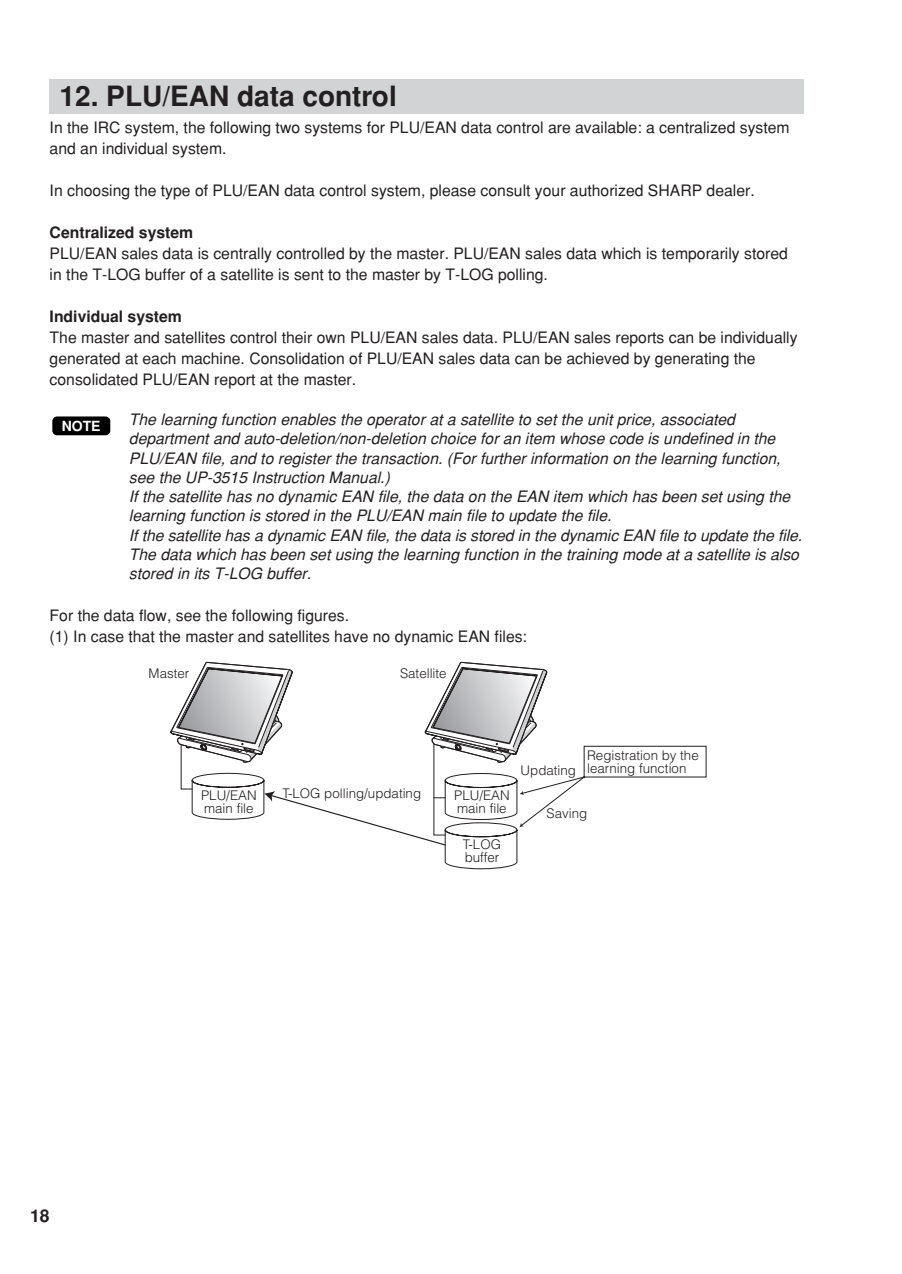
<style>
.page{position:relative;width:902px;height:1274px;background:#fff}
.page>*{position:absolute;margin:0;border:0;box-sizing:border-box;transform-origin:0 0}
.t1{font:700 28px "Helvetica";color:#231f20}
.t2{font:700 17.5px "Helvetica";color:#231f20}
.t3{font:15.75px/21px "Helvetica";color:#231f20}
.t4{font:italic 15.75px/19.2px "Helvetica";color:#231f20}
.t5{font:700 15.75px "Helvetica";color:#231f20}
.t6{font:700 14px "Helvetica";color:#fff}
.t7{font:300 13.3px/13.3px "Helvetica";color:#231f20}
</style>
<div class="page">
<svg style="left:170px;top:662px;width:536px;height:207px"></svg>
<svg style="left:52px;top:416px;width:59px;height:19px"></svg>
<div style="left:52px;top:416px;width:58px;height:19px;background:#000;border-radius:5px"></div>
<div style="left:50px;top:79px;width:754px;height:35px;background:#d1d3d4"></div>
<h1 class="t1" style="left:60px;top:86px;width:338px">12. PLU/EAN data control</h1>
<p class="t3" style="left:50px;top:118px;width:741px">In the IRC system, the following two systems for PLU/EAN data control are available: a centralized system and an individual system.</p>
<p class="t3" style="left:50px;top:181px;width:706px">In choosing the type of PLU/EAN data control system, please consult your authorized SHARP dealer.</p>
<p class="t5" style="left:50px;top:227px;width:145px">Centralized system</p>
<p class="t3" style="left:50px;top:244px;width:739px">PLU/EAN sales data is centrally controlled by the master. PLU/EAN sales data which is temporarily stored in the T-LOG buffer of a satellite is sent to the master by T-LOG polling.</p>
<p class="t5" style="left:50px;top:311px;width:134px">Individual system</p>
<p class="t3" style="left:50px;top:328px;width:749px">The master and satellites control their own PLU/EAN sales data. PLU/EAN sales reports can be individually generated at each machine. Consolidation of PLU/EAN sales data can be achieved by generating the consolidated PLU/EAN report at the master.</p>
<p class="t4" style="left:129px;top:411px;width:674px">The learning function enables the operator at a satellite to set the unit price, associated department and auto-deletion/non-deletion choice for an item whose code is undefined in the PLU/EAN file, and to register the transaction. (For further information on the learning function, see the UP-3515 Instruction Manual.)<br>If the satellite has no dynamic EAN file, the data on the EAN item which has been set using the learning function is stored in the PLU/EAN main file to update the file.<br>If the satellite has a dynamic EAN file, the data is stored in the dynamic EAN file to update the file.<br>The data which has been set using the learning function in the training mode at a satellite is also stored in its T-LOG buffer.</p>
<p class="t3" style="left:50px;top:607px;width:478px">For the data flow, see the following figures.<br>(1) In case that the master and satellites have no dynamic EAN files:</p>
<p class="t6" style="left:62px;top:421px;width:40px">NOTE</p>
<p class="t7" style="left:148px;top:667px;width:42px">Master</p>
<p class="t7" style="left:400px;top:667px;width:48px">Satellite</p>
<p class="t7" style="left:201px;top:788px;width:57px">PLU/EAN main file</p>
<p class="t7" style="left:282px;top:786px;width:140px">T-LOG polling/updating</p>
<p class="t7" style="left:454px;top:788px;width:57px">PLU/EAN main file</p>
<p class="t7" style="left:462px;top:837px;width:40px">T-LOG buffer</p>
<p class="t7" style="left:520px;top:764px;width:57px">Updating</p>
<p class="t7" style="left:587px;top:749px;width:113px">Registration by the learning function</p>
<p class="t7" style="left:546px;top:807px;width:42px">Saving</p>
<p class="t2" style="left:30px;top:1209px;width:21px">18</p>
</div>
